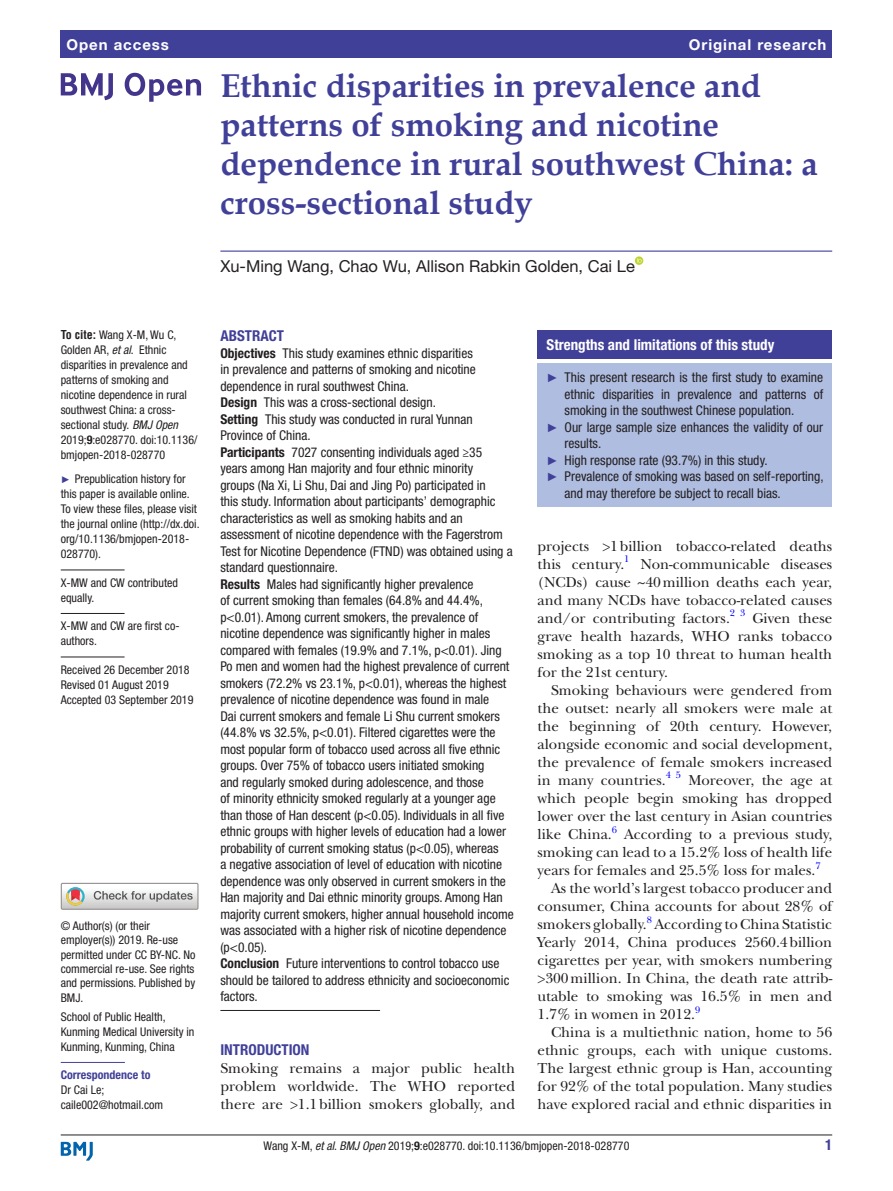
<style>
.page{position:relative;width:893px;height:1191px;background:#fff}
.page>*{position:absolute;margin:0;border:0;box-sizing:border-box;transform-origin:0 0}
.t1{font:700 33px/39px "Book Antiqua";color:#414099}
.t2{font:16.5px "Helvetica Neue LT Std";color:#231f20}
.t3{font:15px/18px "New Baskerville";color:#231f20;text-align:justify}
.t4{font:700 condensed 15px "Helvetica Neue LT Std";color:#fff}
.t5{font:700 15px "Helvetica Neue LT Std";letter-spacing:.065em;color:#fff}
.t6{font:700 condensed 15px "Helvetica Neue LT Std";color:#414099}
.t7{font:condensed 13.5px/16.5px "Helvetica Neue LT Std";color:#231f20}
.t8{font:condensed 12px/15px "Helvetica Neue LT Std";color:#231f20}
.t9{font:700 condensed 12px "Helvetica Neue LT Std";color:#414099}
.t10{font:9.9px "New Baskerville";color:#00f}
.s1{font-family:"Helvetica LT Std";font-weight:700}
.s2{font-style:italic}
.s3{font-weight:700}
.s4{font-family:"Arial";font-stretch:normal;font-size:9.75px;color:#414099}
.s5{font-family:"Arial";font-stretch:normal;font-size:12px;color:#414099}
</style>
<div class="page">
<hr style="left:61px;top:1134px;width:771px;height:1px;background:#231f20">
<svg style="left:61px;top:1141px;width:32px;height:19px"></svg>
<div style="left:61px;top:31px;width:771px;height:27px;background:#414099"></div>
<hr style="left:220px;top:250px;width:612px;height:2px;background:#414099">
<svg style="left:635px;top:256px;width:8px;height:9px"></svg>
<hr style="left:61px;top:569px;width:64px;height:1px;background:#231f20">
<hr style="left:61px;top:613px;width:64px;height:1px;background:#231f20">
<hr style="left:61px;top:656px;width:64px;height:1px;background:#231f20">
<hr style="left:61px;top:1062px;width:64px;height:1px;background:#414099">
<svg style="left:61px;top:73px;width:52px;height:27px"></svg>
<svg style="left:125px;top:73px;width:76px;height:29px"></svg>
<div style="left:61px;top:882px;width:138px;height:27px;border:1px solid #969090"></div>
<svg style="left:61px;top:883px;width:137px;height:26px"></svg>
<div style="left:538px;top:331px;width:294px;height:28px;background:#414099"></div>
<div style="left:538px;top:363px;width:294px;height:143px;background:#afbde1"></div>
<hr style="left:220px;top:1010px;width:160px;height:1px;background:#231f20">
<p class="t5" style="left:66px;top:35px;width:104px">Open access</p>
<p class="t5" style="left:689px;top:35px;width:139px">Original research</p>
<h1 class="t1" style="left:220px;top:66px;width:599px">Ethnic disparities in prevalence and patterns of smoking and nicotine dependence in rural southwest China: a cross-sectional study</h1>
<p class="t2" style="left:220px;top:257px;width:416px">Xu-Ming Wang, Chao Wu, Allison Rabkin Golden, Cai Le</p>
<p class="t8" style="left:61px;top:327px;width:138px"><span class="s1">To cite:</span> Wang X-M, Wu C,<br>Golden AR, <span class="s2">et al</span>. Ethnic disparities in prevalence and patterns of smoking and nicotine dependence in rural southwest China: a cross&shy;sectional study. <span class="s2">BMJ Open<br></span>2019;<span class="s3">9</span>:e028770. doi:10.1136/ bmjopen-2018-028770</p>
<p class="t8" style="left:61px;top:471px;width:140px"><span class="s4">►</span> Prepublication history for this paper is available online.<br>To view these files, please visit the journal online (http://dx.doi. org/10.1136/bmjopen-2018-<br>028770).</p>
<p class="t8" style="left:61px;top:575px;width:119px">X-MW and CW contributed equally.</p>
<p class="t8" style="left:61px;top:618px;width:120px">X-MW and CW are first co&shy;authors.</p>
<p class="t8" style="left:61px;top:662px;width:134px">Received 26 December 2018<br>Revised 01 August 2019<br>Accepted 03 September 2019</p>
<p class="t8" style="left:61px;top:918px;width:136px;line-height:14.4px">© Author(s) (or their employer(s)) 2019. Re-use permitted under CC BY-NC. No commercial re-use. See rights and permissions. Published by<br>BMJ.</p>
<p class="t8" style="left:61px;top:1009px;width:135px">School of Public Health,<br>Kunming Medical University in<br>Kunming, Kunming, China</p>
<p class="t9" style="left:61px;top:1067px;width:91px">Correspondence to</p>
<p class="t8" style="left:61px;top:1082px;width:104px">Dr Cai Le; caile002@hotmail.com</p>
<p class="t6" style="left:220px;top:327px;width:65px">Abstract</p>
<p class="t7" style="left:220px;top:345px;width:295px"><span class="s3">Objectives</span> This study examines ethnic disparities<br>in prevalence and patterns of smoking and nicotine dependence in rural southwest China.<br><span class="s3">Design</span> This was a cross-sectional design.<br><span class="s3">Setting</span> This study was conducted in rural Yunnan Province of China.<br><span class="s3">Participants</span> 7027 consenting individuals aged ≥35<br>years among Han majority and four ethnic minority<br>groups (Na Xi, Li Shu, Dai and Jing Po) participated in<br>this study. Information about participants’ demographic characteristics as well as smoking habits and an assessment of nicotine dependence with the Fagerstrom Test for Nicotine Dependence (FTND) was obtained using a standard questionnaire.<br><span class="s3">Results</span> Males had significantly higher prevalence<br>of current smoking than females (64.8% and 44.4%, p&lt;0.01). Among current smokers, the prevalence of nicotine dependence was significantly higher in males compared with females (19.9% and 7.1%, p&lt;0.01). Jing Po men and women had the highest prevalence of current smokers (72.2% vs 23.1%, p&lt;0.01), whereas the highest prevalence of nicotine dependence was found in male<br>Dai current smokers and female Li Shu current smokers (44.8% vs 32.5%, p&lt;0.01). Filtered cigarettes were the most popular form of tobacco used across all five ethnic groups. Over 75% of tobacco users initiated smoking<br>and regularly smoked during adolescence, and those<br>of minority ethnicity smoked regularly at a younger age than those of Han descent (p&lt;0.05). Individuals in all five ethnic groups with higher levels of education had a lower probability of current smoking status (p&lt;0.05), whereas<br>a negative association of level of education with nicotine dependence was only observed in current smokers in the Han majority and Dai ethnic minority groups. Among Han majority current smokers, higher annual household income was associated with a higher risk of nicotine dependence (p&lt;0.05).<br><span class="s3">Conclusion</span> Future interventions to control tobacco use should be tailored to address ethnicity and socioeconomic factors.</p>
<p class="t6" style="left:220px;top:1041px;width:91px">Introduction</p>
<p class="t3" style="left:220px;top:1059px;width:296px">Smoking remains a major public health problem worldwide. The WHO reported there are &gt;1.1billion smokers globally, and</p>
<p class="t4" style="left:547px;top:336px;width:229px">Strengths and limitations of this study</p>
<p class="t7" style="left:547px;top:369px;width:278px"><span class="s5">►</span> This present research is the first study to examine</p>
<p class="t7" style="left:565px;top:385px;width:260px">ethnic disparities in prevalence and patterns of</p>
<p class="t7" style="left:565px;top:402px;width:231px">smoking in the southwest Chinese population.</p>
<p class="t7" style="left:547px;top:418px;width:278px"><span class="s5">►</span> Our large sample size enhances the validity of our</p>
<p class="t7" style="left:565px;top:435px;width:38px">results.</p>
<p class="t7" style="left:547px;top:451px;width:223px"><span class="s5">►</span> High response rate (93.7%) in this study.</p>
<p class="t7" style="left:547px;top:468px;width:279px"><span class="s5">►</span> Prevalence of smoking was based on self-reporting,</p>
<p class="t7" style="left:565px;top:484px;width:218px">and may therefore be subject to recall bias.</p>
<p class="t3" style="left:538px;top:537px;width:296px">projects &gt;1billion tobacco-related deaths this century.<sup>1</sup></p>
<p class="t3" style="left:538px;top:555px;width:296px;text-indent:103px">Non-communicable diseases (NCDs) cause ~40million deaths each year, and many NCDs have tobacco-related causes and/or contributing factors.</p>
<p class="t10" style="left:730px;top:607px;width:17px">2 3</p>
<p class="t3" style="left:538px;top:609px;width:296px;text-indent:215px">Given these grave health hazards, WHO ranks tobacco smoking as a top 10 threat to human health for the 21st century.</p>
<p class="t3" style="left:538px;top:681px;width:296px;text-indent:14px">Smoking behaviours were gendered from the outset: nearly all smokers were male at the beginning of 20th century. However, alongside economic and social development, the prevalence of female smokers increased in many countries.</p>
<p class="t10" style="left:666px;top:769px;width:17px">4 5</p>
<p class="t3" style="left:538px;top:771px;width:296px;text-indent:151px">Moreover, the age at which people begin smoking has dropped lower over the last century in Asian countries like China.</p>
<p class="t10" style="left:612px;top:823px;width:7px">6</p>
<p class="t3" style="left:538px;top:825px;width:296px;text-indent:86px">According to a previous study, smoking can lead to a 15.2% loss of health life years for females and 25.5% loss for males.</p>
<p class="t10" style="left:815px;top:859px;width:7px">7</p>
<p class="t3" style="left:538px;top:879px;width:296px;text-indent:14px">As the world’s largest tobacco producer and consumer, China accounts for about 28% of smokers globally.</p>
<p class="t10" style="left:647px;top:913px;width:7px">8</p>
<p class="t3" style="left:538px;top:915px;width:296px;text-indent:117px">According to China Statistic Yearly 2014, China produces 2560.4billion cigarettes per year, with smokers numbering &gt;300million. In China, the death rate attrib&shy;utable to smoking was 16.5% in men and 1.7% in women in 2012.<sup>9</sup></p>
<p class="t3" style="left:538px;top:1023px;width:296px;text-indent:14px">China is a multiethnic nation, home to 56 ethnic groups, each with unique customs.<br>The largest ethnic group is Han, accounting for 92% of the total population. Many studies have explored racial and ethnic disparities in</p>
<p class="t8" style="left:264px;top:1137px;width:367px">Wang X-M, <span class="s2">et al</span>. <span class="s2">BMJ Open</span> 2019;<span class="s3">9</span>:e028770. doi:10.1136/bmjopen-2018-028770</p>
<p class="t6" style="left:825px;top:1135px;width:9px">1</p>
</div>
